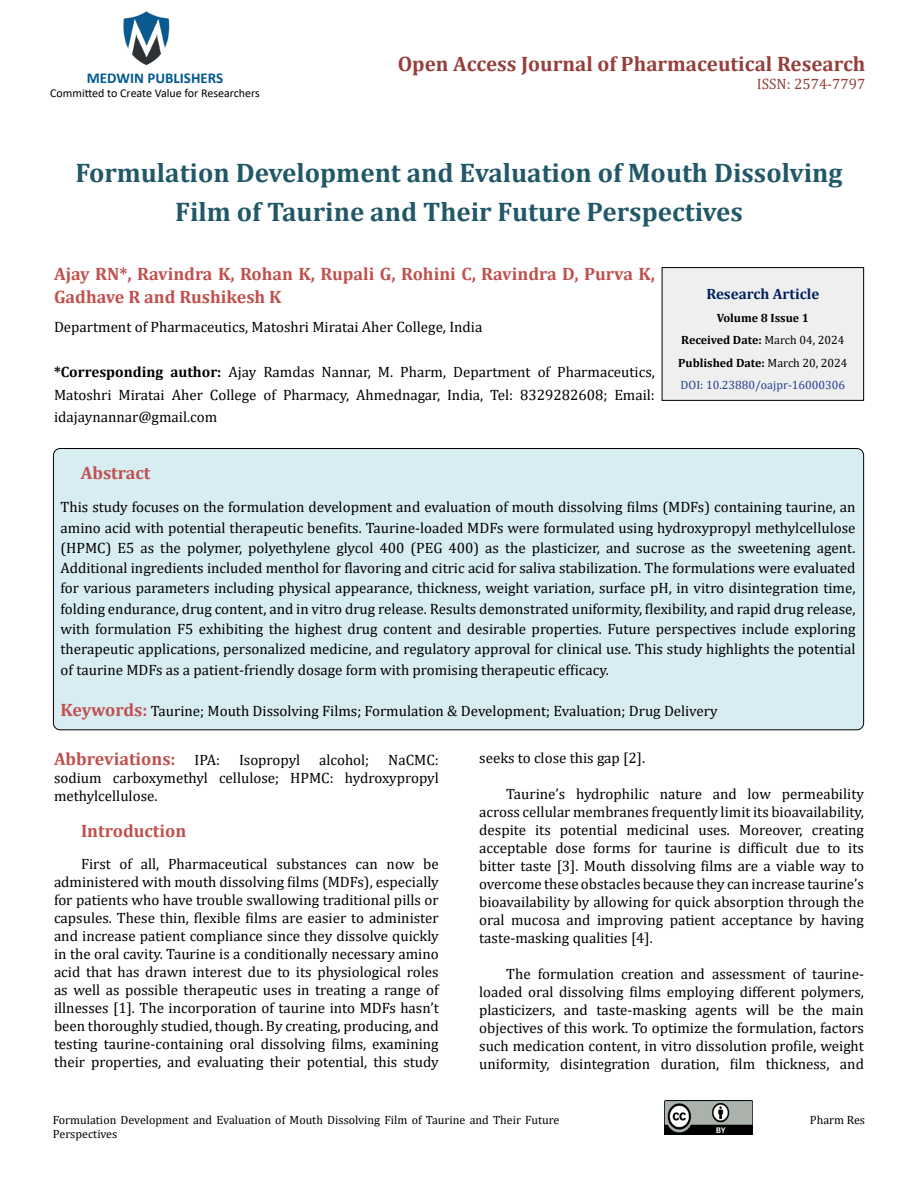
<style>
.page{position:relative;width:918px;height:1188px;background:#fff}
.page>*{position:absolute;margin:0;border:0;box-sizing:border-box;transform-origin:0 0}
.t1{font:700 27px/39px "Cambria";color:#215868;text-align:center}
.t2{font:700 21px "Cambria";color:#953f3c}
.t3{font:700 18px/22.5px "Cambria";color:#c0504d}
.t4{font:15px/18px "Cambria";color:#000;text-align:justify}
.t5{font:700 15px "Calibri";color:#005991}
.t6{font:700 15px "Cambria";color:#002060}
.t7{font:15px "Cambria";color:#953f3c}
.t8{font:12px/14.4px "Cambria";color:#000}
.t9{font:700 12px/22.5px "Cambria";color:#000;text-align:center}
.t10{font:12px "Calibri";color:#000}
.s1{font-weight:700}
.s2{font-weight:400}
.s3{font-weight:400;color:#25408f}
.s4{font-weight:700;font-size:18px;color:#c0504d}
.s5{font-weight:400;font-size:15px;color:#000}
</style>
<div class="page">
<img style="left:123px;top:11px;width:47px;height:55px">
<img style="left:664px;top:1101px;width:89px;height:33px">
<div style="left:662px;top:268px;width:202px;height:132px;background:#efefef"></div>
<div style="left:662px;top:267px;width:202px;height:134px;border:1px solid #000"></div>
<div style="left:53px;top:449px;width:811px;height:281px;background:#d8edf2;border-radius:7px"></div>
<p class="t5" style="left:87px;top:67px;width:138px">MEDWIN PUBLISHERS</p>
<p class="t10" style="left:50px;top:85px;width:211px">Committed to Create Value for Researchers</p>
<h2 class="t2" style="left:398px;top:49px;width:469px">Open Access Journal of Pharmaceutical Research</h2>
<p class="t7" style="left:757px;top:75px;width:110px">ISSN: 2574-7797</p>
<h1 class="t1" style="left:75px;top:153px;width:769px">Formulation Development and Evaluation of Mouth Dissolving<br>Film of Taurine and Their Future Perspectives</h1>
<p class="t3" style="left:54px;top:262px;width:602px">Ajay RN*, Ravindra K, Rohan K, Rupali G, Rohini C, Ravindra D, Purva K,<br>Gadhave R and Rushikesh K</p>
<p class="t4" style="left:54px;top:318px;width:430px">Department of Pharmaceutics, Matoshri Miratai Aher College, India</p>
<p class="t4" style="left:54px;top:361px;width:602px;line-height:22.5px"><span class="s1">*Corresponding author:</span> Ajay Ramdas Nannar, M. Pharm, Department of Pharmaceutics, Matoshri Miratai Aher College of Pharmacy, Ahmednagar, India, Tel: 8329282608; Email: idajaynannar@gmail.com</p>
<p class="t6" style="left:706px;top:283px;width:114px">Research Article</p>
<p class="t9" style="left:678px;top:306px;width:171px">Volume 8 Issue 1<br>Received Date: <span class="s2">March 04, 2024<br></span>Published Date: <span class="s2">March 20, 2024<br></span><span class="s3">DOI: 10.23880/oajpr-16000306</span></p>
<p class="t3" style="left:81px;top:461px;width:71px">Abstract</p>
<p class="t4" style="left:61px;top:497px;width:797px;line-height:20.4px">This study focuses on the formulation development and evaluation of mouth dissolving films (MDFs) containing taurine, an amino acid with potential therapeutic benefits. Taurine-loaded MDFs were formulated using hydroxypropyl methylcellulose (HPMC) E5 as the polymer, polyethylene glycol 400 (PEG 400) as the plasticizer, and sucrose as the sweetening agent.<br>Additional ingredients included menthol for flavoring and citric acid for saliva stabilization. The formulations were evaluated for various parameters including physical appearance, thickness, weight variation, surface pH, in vitro disintegration time, folding endurance, drug content, and in vitro drug release. Results demonstrated uniformity, flexibility, and rapid drug release, with formulation F5 exhibiting the highest drug content and desirable properties. Future perspectives include exploring therapeutic applications, personalized medicine, and regulatory approval for clinical use. This study highlights the potential of taurine MDFs as a patient-friendly dosage form with promising therapeutic efficacy.</p>
<p class="t4" style="left:61px;top:701px;width:659px"><span class="s4">Keywords:</span> Taurine; Mouth Dissolving Films; Formulation &amp; Development; Evaluation; Drug Delivery</p>
<p class="t3" style="left:54px;top:747px;width:168px">Abbreviations: <span class="s5">IPA:</span></p>
<p class="t4" style="left:239px;top:751px;width:63px">Isopropyl</p>
<p class="t4" style="left:319px;top:751px;width:52px">alcohol;</p>
<p class="t4" style="left:479px;top:749px;width:167px">seeks to close this gap [2].</p>
<p class="t4" style="left:479px;top:785px;width:386px;text-indent:27px">Taurine’s hydrophilic nature and low permeability across cellular membranes frequently limit its bioavailability, despite its potential medicinal uses. Moreover, creating acceptable dose forms for taurine is difficult due to its bitter taste [3]. Mouth dissolving films are a viable way to overcome these obstacles because they can increase taurine’s bioavailability by allowing for quick absorption through the oral mucosa and improving patient acceptance by having taste-masking qualities [4].</p>
<p class="t4" style="left:479px;top:965px;width:386px;text-indent:27px">The formulation creation and assessment of taurine&shy;loaded oral dissolving films employing different polymers, plasticizers, and taste-masking agents will be the main objectives of this work. To optimize the formulation, factors such medication content, in vitro dissolution profile, weight uniformity, disintegration duration, film thickness, and</p>
<p class="t4" style="left:54px;top:751px;width:386px;text-indent:334px">NaCMC: sodium carboxymethyl cellulose; HPMC: hydroxypropyl methylcellulose.</p>
<p class="t3" style="left:81px;top:819px;width:107px">Introduction</p>
<p class="t4" style="left:54px;top:855px;width:386px;text-indent:27px">First of all, Pharmaceutical substances can now be administered with mouth dissolving films (MDFs), especially for patients who have trouble swallowing traditional pills or capsules. These thin, flexible films are easier to administer and increase patient compliance since they dissolve quickly in the oral cavity. Taurine is a conditionally necessary amino acid that has drawn interest due to its physiological roles as well as possible therapeutic uses in treating a range of illnesses [1]. The incorporation of taurine into MDFs hasn’t been thoroughly studied, though. By creating, producing, and testing taurine-containing oral dissolving films, examining their properties, and evaluating their potential, this study</p>
<p class="t8" style="left:53px;top:1113px;width:508px">Formulation Development and Evaluation of Mouth Dissolving Film of Taurine and Their Future<br>Perspectives</p>
<p class="t8" style="left:810px;top:1113px;width:57px">Pharm Res</p>
</div>
